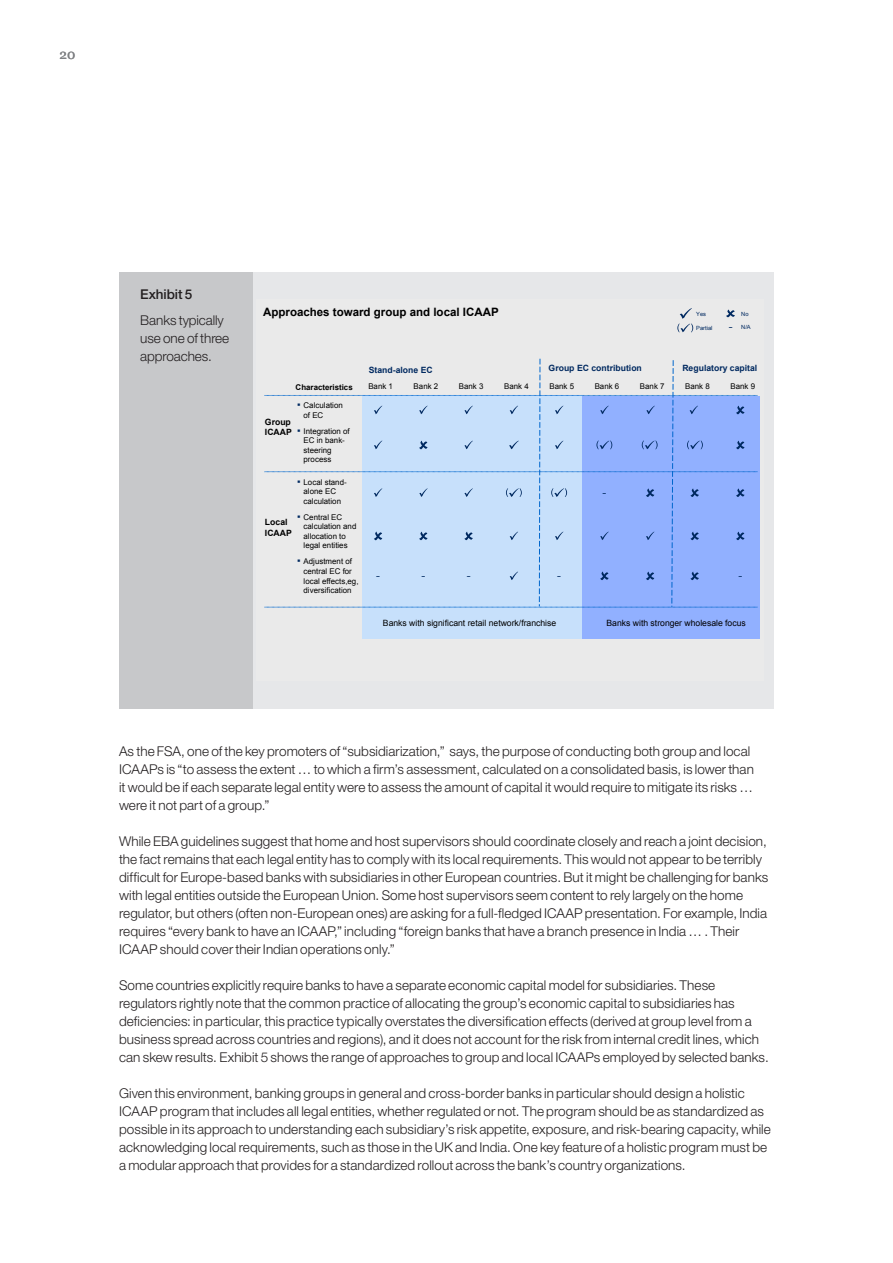
<style>
.page{position:relative;width:893px;height:1263px;background:#fff}
.page>*{position:absolute;margin:0;border:0;box-sizing:border-box;transform-origin:0 0}
.body_RWP{font:300 13.5px/18px "Helvetica Neue LT Std";letter-spacing:.005em;color:#231f20}
.exhibit_title{font:300 13.5px/18px "Helvetica Neue LT Std";letter-spacing:-.005em;color:#231f20}
.exhibit_title-2{font:500 13.5px "Helvetica Neue LT Std";letter-spacing:-.005em;color:#231f20}
.t1{font:13.5px "Georgia";color:#808285}
.t2{font:700 11.55px "Arial";color:#000}
.t3{font:8.7px "Arial";color:#000}
.t4{font:700 8.7px "Arial";color:#002960}
.t5{font:700 8.7px/10.4px "Arial";color:#000}
.t6{font:7.95px/9.6px "Arial";color:#000}
.t7{font:700 7.95px "Arial";color:#000}
.t8{font:5.7px "Arial";color:#002960}
.t9{font:700 5.7px "Arial";color:#002960}
.s1{font-weight:700}
.s2{font-size:10.05px;color:#002960}
</style>
<div class="page">
<div style="left:119px;top:272px;width:135px;height:437px;background:#c7c8ca"></div>
<div style="left:254px;top:272px;width:520px;height:437px;background:#e6e7e9"></div>
<div style="left:256px;top:300px;width:508px;height:381px;background:#eaeaea"></div>
<div style="left:581px;top:396px;width:178px;height:242px;background:#91b0ff"></div>
<div style="left:362px;top:396px;width:220px;height:243px;background:#c7e0fb"></div>
<svg style="left:726px;top:309px;width:9px;height:8px"></svg>
<svg style="left:677px;top:308px;width:16px;height:24px"></svg>
<svg style="left:265px;top:358px;width:493px;height:250px"></svg>
<p class="t1" style="left:60px;top:47px;width:17px">20</p>
<p class="exhibit_title-2" style="left:140px;top:286px;width:54px">Exhibit 5</p>
<p class="exhibit_title" style="left:140px;top:311px;width:90px">Banks typically use one of three approaches.</p>
<p class="t2" style="left:263px;top:304px;width:237px">Approaches toward group and local ICAAP</p>
<p class="t8" style="left:696px;top:310px;width:11px">Yes</p>
<p class="t8" style="left:741px;top:310px;width:9px">No</p>
<p class="t8" style="left:729px;top:323px;width:23px"><span class="s1">–</span> N/A</p>
<p class="t8" style="left:696px;top:324px;width:18px">Partial</p>
<p class="t4" style="left:369px;top:364px;width:65px">Stand-alone EC</p>
<p class="t4" style="left:549px;top:362px;width:95px">Group EC contribution</p>
<p class="t4" style="left:682px;top:362px;width:76px">Regulatory capital</p>
<p class="t7" style="left:296px;top:381px;width:59px">Characteristics</p>
<p class="t6" style="left:368px;top:382px;width:26px">Bank 1</p>
<p class="t6" style="left:414px;top:382px;width:26px">Bank 2</p>
<p class="t6" style="left:459px;top:382px;width:26px">Bank 3</p>
<p class="t6" style="left:504px;top:382px;width:26px">Bank 4</p>
<p class="t6" style="left:549px;top:382px;width:26px">Bank 5</p>
<p class="t6" style="left:595px;top:382px;width:26px">Bank 6</p>
<p class="t6" style="left:640px;top:382px;width:26px">Bank 7</p>
<p class="t6" style="left:685px;top:382px;width:26px">Bank 8</p>
<p class="t6" style="left:731px;top:382px;width:26px">Bank 9</p>
<p class="t6" style="left:304px;top:401px;width:41px;text-indent:-6px"><span class="s2">▪</span> Calculation of EC</p>
<p class="t6" style="left:304px;top:426px;width:48px;text-indent:-6px"><span class="s2">▪</span> Integration of<br>EC in bank&shy;steering process</p>
<p class="t5" style="left:265px;top:417px;width:28px">Group<br>ICAAP</p>
<p class="t6" style="left:297px;top:477px;width:51px;text-align:center"><span class="s2">▪</span> Local stand&shy;alone EC calculation</p>
<p class="t6" style="left:304px;top:512px;width:54px;text-indent:-6px"><span class="s2">▪</span> Central EC calculation and allocation to legal entities</p>
<p class="t5" style="left:265px;top:517px;width:28px">Local<br>ICAAP</p>
<p class="t6" style="left:304px;top:557px;width:56px;text-indent:-6px"><span class="s2">▪</span> Adjustment of central EC for local effects,eg, diversification</p>
<p class="t9" style="left:603px;top:489px;width:5px">–</p>
<p class="t9" style="left:377px;top:572px;width:5px">–</p>
<p class="t9" style="left:422px;top:572px;width:5px">–</p>
<p class="t9" style="left:467px;top:572px;width:5px">–</p>
<p class="t9" style="left:557px;top:572px;width:5px">–</p>
<p class="t9" style="left:739px;top:572px;width:5px">–</p>
<p class="t3" style="left:383px;top:618px;width:175px">Banks with significant retail network/franchise</p>
<p class="t3" style="left:606px;top:618px;width:141px">Banks with stronger wholesale focus</p>
<p class="body_RWP" style="left:119px;top:742px;width:636px">As the FSA, one of the key promoters of “subsidiarization,” says, the purpose of conducting both group and local ICAAPs is “to assess the extent … to which a firm’s assessment, calculated on a consolidated basis, is lower than it would be if each separate legal entity were to assess the amount of capital it would require to mitigate its risks … were it not part of a group.”</p>
<p class="body_RWP" style="left:119px;top:832px;width:651px">While EBA guidelines suggest that home and host supervisors should coordinate closely and reach a joint decision, the fact remains that each legal entity has to comply with its local requirements. This would not appear to be terribly difficult for Europe-based banks with subsidiaries in other European countries. But it might be challenging for banks with legal entities outside the European Union. Some host supervisors seem content to rely largely on the home regulator, but others (often non-European ones) are asking for a full-fledged ICAAP presentation. For example, India requires “every bank to have an ICAAP,” including “foreign banks that have a branch presence in India … . Their ICAAP should cover their Indian operations only.”</p>
<p class="body_RWP" style="left:119px;top:976px;width:651px">Some countries explicitly require banks to have a separate economic capital model for subsidiaries. These regulators rightly note that the common practice of allocating the group’s economic capital to subsidiaries has deficiencies: in particular, this practice typically overstates the diversification effects (derived at group level from a business spread across countries and regions), and it does not account for the risk from internal credit lines, which can skew results. Exhibit 5 shows the range of approaches to group and local ICAAPs employed by selected banks.</p>
<p class="body_RWP" style="left:119px;top:1084px;width:653px">Given this environment, banking groups in general and cross-border banks in particular should design a holistic ICAAP program that includes all legal entities, whether regulated or not. The program should be as standardized as possible in its approach to understanding each subsidiary’s risk appetite, exposure, and risk-bearing capacity, while acknowledging local requirements, such as those in the UK and India. One key feature of a holistic program must be a modular approach that provides for a standardized rollout across the bank’s country organizations.</p>
</div>
